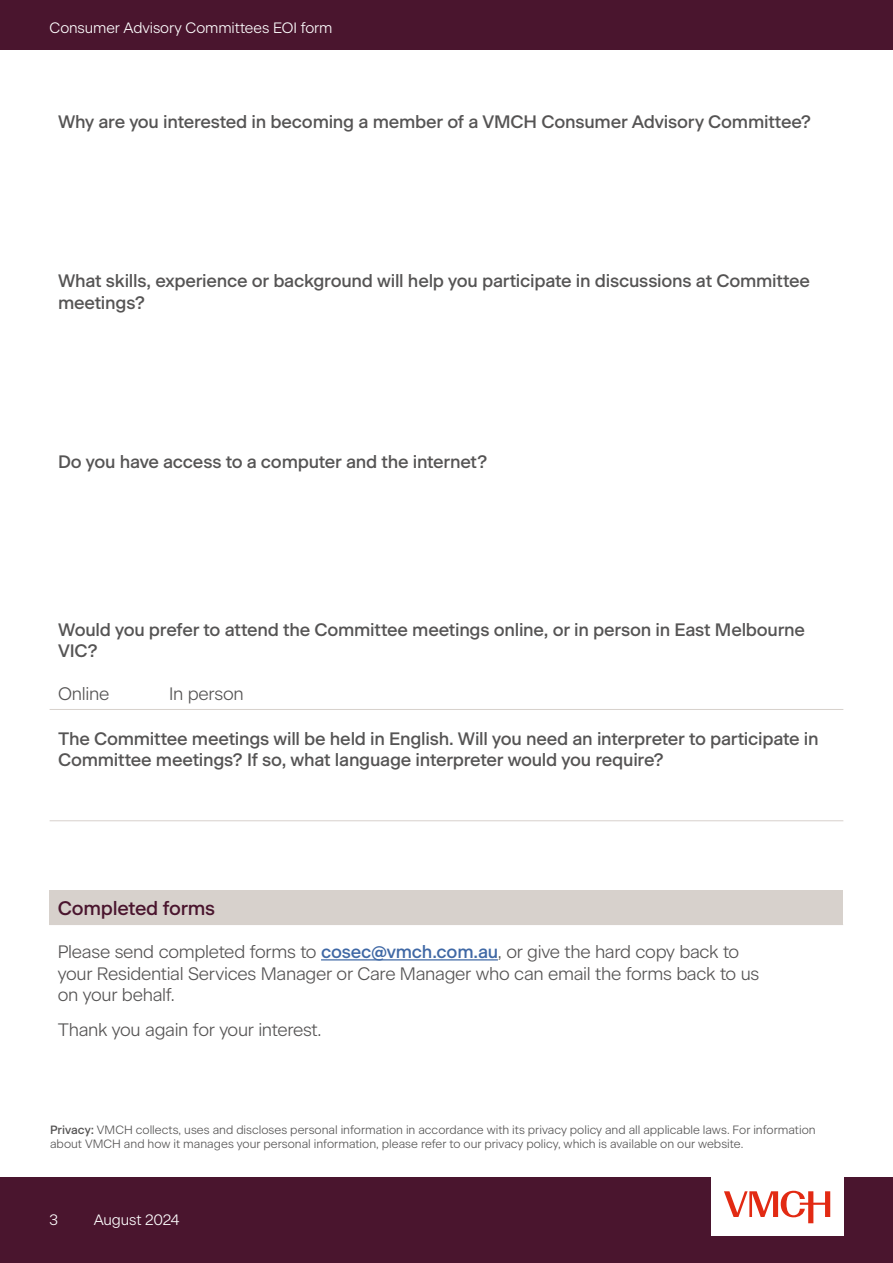
<style>
.page{position:relative;width:893px;height:1263px;background:#fff}
.page>*{position:absolute;margin:0;border:0;box-sizing:border-box;transform-origin:0 0}
.t1{font:500 19.5px "Beausite Classic";letter-spacing:-.015em;color:#4a152e}
.t2{font:500 18px/21.6px "Beausite Classic";letter-spacing:-.015em;color:#555454}
.t3{font:300 18px/21.6px "Beausite Classic";letter-spacing:-.015em;color:#555454}
.t4{font:300 15px "Beausite Classic";letter-spacing:-.01em;color:#fff}
.t5{font:300 12px/14.4px "Beausite Classic";color:#555454}
.s1{font-weight:500;color:#3f68a5}
.s2{font-weight:500}
</style>
<div class="page">
<div style="left:0;top:1177px;width:893px;height:86px;background:#4a152e"></div>
<div style="left:711px;top:1149px;width:132px;height:87px;background:#fff"></div>
<div style="left:0;top:0;width:893px;height:50px;background:#4a152e"></div>
<svg style="left:724px;top:1191px;width:106px;height:32px"></svg>
<hr style="left:50px;top:820px;width:793px;height:1px;background:#d7d1cc">
<hr style="left:50px;top:709px;width:793px;height:1px;background:#d7d1cc">
<div style="left:49px;top:890px;width:794px;height:34px;background:#d7d1cc"></div>
<hr style="left:49px;top:924px;width:794px;height:1px;background:#d7d1cc">
<hr style="left:321px;top:959px;width:177px;height:1px;background:#3f68a5">
<p class="t4" style="left:50px;top:16px;width:284px">Consumer Advisory Committees EOI form</p>
<p class="t2" style="left:58px;top:110px;width:755px">Why are you interested in becoming a member of a VMCH Consumer Advisory Committee?</p>
<p class="t2" style="left:58px;top:269px;width:753px">What skills, experience or background will help you participate in discussions at Committee meetings?</p>
<p class="t2" style="left:58px;top:450px;width:431px">Do you have access to a computer and the internet?</p>
<p class="t2" style="left:58px;top:617px;width:748px">Would you prefer to attend the Committee meetings online, or in person in East Melbourne<br>VIC?</p>
<p class="t3" style="left:58px;top:681px;width:53px">Online</p>
<p class="t3" style="left:169px;top:681px;width:76px">In person</p>
<p class="t2" style="left:58px;top:726px;width:762px">The Committee meetings will be held in English. Will you need an interpreter to participate in<br>Committee meetings? If so, what language interpreter would you require?</p>
<p class="t1" style="left:58px;top:893px;width:159px">Completed forms</p>
<p class="t3" style="left:58px;top:939px;width:703px">Please send completed forms to <span class="s1">cosec@vmch.com.au</span>, or give the hard copy back to your Residential Services Manager or Care Manager who can email the forms back to us on your behalf.</p>
<p class="t3" style="left:58px;top:1017px;width:265px">Thank you again for your interest.</p>
<p class="t5" style="left:50px;top:1121px;width:767px"><span class="s2">Privacy:</span> VMCH collects, uses and discloses personal information in accordance with its privacy policy and all applicable laws. For information about VMCH and how it manages your personal information, please refer to our privacy policy, which is available on our website.</p>
<p class="t4" style="left:50px;top:1209px;width:10px">3</p>
<p class="t4" style="left:94px;top:1209px;width:87px">August 2024</p>
</div>
